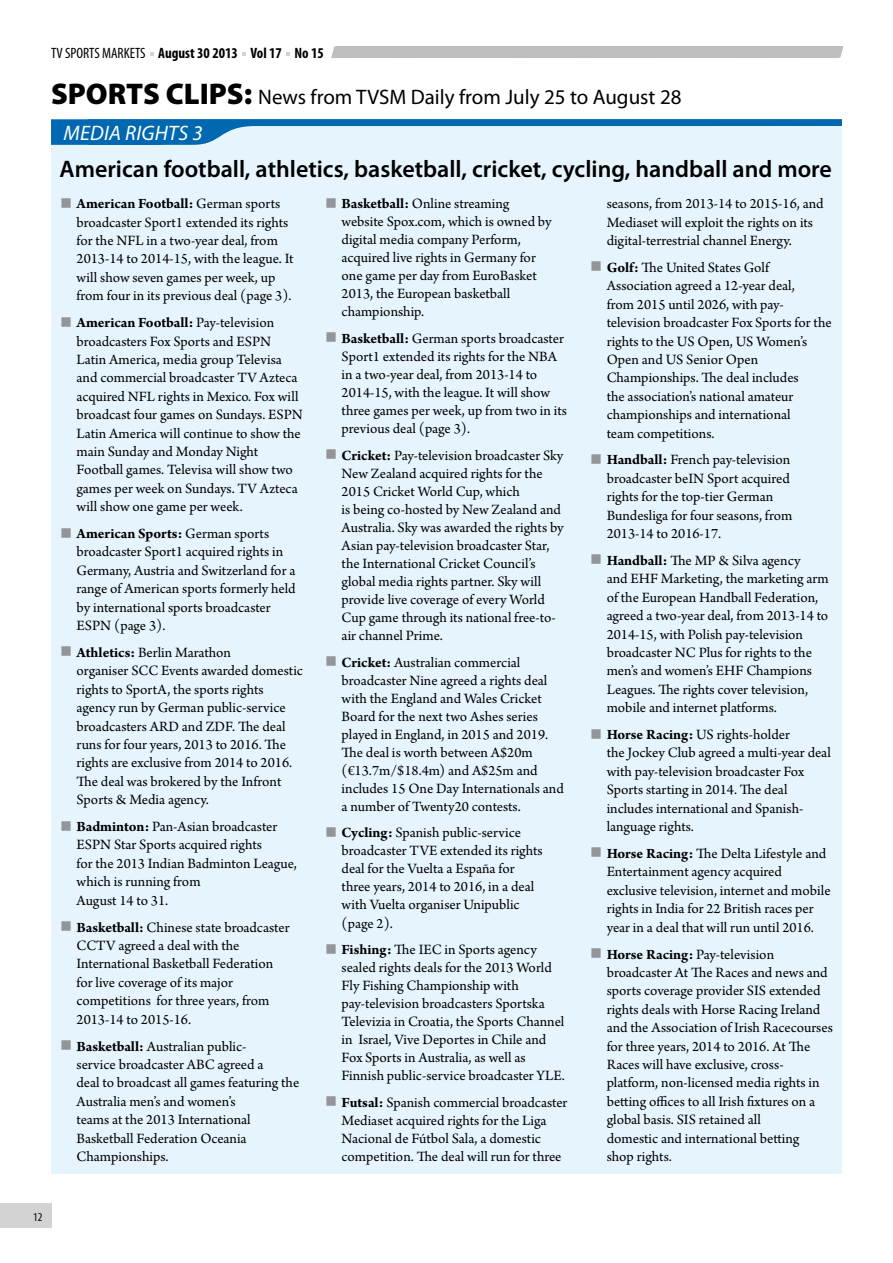
<style>
.page{position:relative;width:893px;height:1263px;background:#fff}
.page>*{position:absolute;margin:0;border:0;box-sizing:border-box;transform-origin:0 0}
.t1{font:600 24px "Myriad Pro";color:#000}
.t2{font:21px/36.5px "Myriad Pro";color:#000}
.t3{font:15px/18.5px "Arno Pro";color:#000}
.t4{font:700 condensed 15px "Myriad Pro";color:#000}
.t5{font:condensed 12px "Myriad Pro";color:#000}
.s1{font-weight:400}
.s2{font-weight:900;font-size:30px}
.s3{font-style:italic;color:#fff}
.s4{font-weight:700;font-size:42px;color:#939598}
.s5{font-weight:700}
</style>
<div class="page">
<div style="left:0;top:1204px;width:51px;height:24px;background:#d1d3d4"></div>
<div style="left:331px;top:46px;width:512px;height:12px;background:#bcbec0"></div>
<div style="left:51px;top:119px;width:791px;height:1055px;background:#e6f5fd"></div>
<svg style="left:51px;top:119px;width:791px;height:26px"></svg>
<p class="t4" style="left:51px;top:44px;width:274px"><span class="s1">TV SPORTS MARKETS</span> August 30 2013 Vol 17 No 15</p>
<h2 class="t2" style="left:64px;top:78px;width:619px;text-indent:-13px"><span class="s2">SPORTS CLIPS:</span> News from TVSM Daily from July 25 to August 28<br><span class="s3">MEDIA RIGHTS 3</span></h2>
<h1 class="t1" style="left:60px;top:154px;width:774px">American football, athletics, basketball, cricket, cycling, handball and more</h1>
<p class="t3" style="left:77px;top:195px;width:218px;text-indent:-17px"><span class="s4">■</span> <span class="s5">American Football:</span> German sports broadcaster Sport1 extended its rights for the NFL in a two-year deal, from 2013-14 to 2014-15, with the league. It will show seven games per week, up from four in its previous deal (page 3).</p>
<p class="t3" style="left:77px;top:314px;width:228px;text-indent:-17px"><span class="s4">■</span> <span class="s5">American Football:</span> Pay-television broadcasters Fox Sports and ESPN Latin America, media group Televisa and commercial broadcaster TV Azteca acquired NFL rights in Mexico. Fox will broadcast four games on Sundays. ESPN Latin America will continue to show the main Sunday and Monday Night Football games. Televisa will show two games per week on Sundays. TV Azteca will show one game per week.</p>
<p class="t3" style="left:77px;top:525px;width:221px;text-indent:-17px"><span class="s4">■</span> <span class="s5">American Sports:</span> German sports broadcaster Sport1 acquired rights in Germany, Austria and Switzerland for a range of American sports formerly held by international sports broadcaster ESPN (page 3).</p>
<p class="t3" style="left:77px;top:644px;width:228px;text-indent:-17px"><span class="s4">■</span> <span class="s5">Athletics:</span> Berlin Marathon<br>organiser SCC Events awarded domestic rights to SportA, the sports rights agency run by German public-service broadcasters ARD and ZDF. The deal runs for four years, 2013 to 2016. The rights are exclusive from 2014 to 2016.<br>The deal was brokered by the Infront Sports &amp; Media agency.</p>
<p class="t3" style="left:77px;top:818px;width:222px;text-indent:-17px"><span class="s4">■</span> <span class="s5">Badminton:</span> Pan-Asian broadcaster<br>ESPN Star Sports acquired rights<br>for the 2013 Indian Badminton League, which is running from<br>August 14 to 31.</p>
<p class="t3" style="left:77px;top:919px;width:214px;text-indent:-17px"><span class="s4">■</span> <span class="s5">Basketball:</span> Chinese state broadcaster<br>CCTV agreed a deal with the<br>International Basketball Federation for live coverage of its major competitions for three years, from<br>2013-14 to 2015-16.</p>
<p class="t3" style="left:77px;top:1037px;width:224px;text-indent:-17px"><span class="s4">■</span> <span class="s5">Basketball:</span> Australian public-<br>service broadcaster ABC agreed a<br>deal to broadcast all games featuring the<br>Australia men’s and women’s<br>teams at the 2013 International<br>Basketball Federation Oceania<br>Championships.</p>
<p class="t3" style="left:342px;top:195px;width:212px;line-height:18px;text-indent:-17px"><span class="s4">■</span> <span class="s5">Basketball:</span> Online streaming website Spox.com, which is owned by digital media company Perform, acquired live rights in Germany for one game per day from EuroBasket<br>2013, the European basketball championship.</p>
<p class="t3" style="left:342px;top:330px;width:227px;line-height:18px;text-indent:-17px"><span class="s4">■</span> <span class="s5">Basketball:</span> German sports broadcaster Sport1 extended its rights for the NBA in a two-year deal, from 2013-14 to 2014-15, with the league. It will show three games per week, up from two in its previous deal (page 3).</p>
<p class="t3" style="left:342px;top:447px;width:224px;line-height:18px;text-indent:-17px"><span class="s4">■</span> <span class="s5">Cricket:</span> Pay-television broadcaster Sky New Zealand acquired rights for the 2015 Cricket World Cup, which<br>is being co-hosted by New Zealand and Australia. Sky was awarded the rights by Asian pay-television broadcaster Star, the International Cricket Council’s global media rights partner. Sky will provide live coverage of every World Cup game through its national free-to&shy;air channel Prime.</p>
<p class="t3" style="left:342px;top:654px;width:224px;line-height:18px;text-indent:-17px"><span class="s4">■</span> <span class="s5">Cricket:</span> Australian commercial broadcaster Nine agreed a rights deal with the England and Wales Cricket Board for the next two Ashes series played in England, in 2015 and 2019.<br>The deal is worth between A$20m (€13.7m/$18.4m) and A$25m and includes 15 One Day Internationals and a number of Twenty20 contests.</p>
<p class="t3" style="left:342px;top:825px;width:203px;line-height:18px;text-indent:-17px"><span class="s4">■</span> <span class="s5">Cycling:</span> Spanish public-service broadcaster TVE extended its rights deal for the Vuelta a España for three years, 2014 to 2016, in a deal with Vuelta organiser Unipublic (page 2).</p>
<p class="t3" style="left:342px;top:941px;width:225px;line-height:18px;text-indent:-17px"><span class="s4">■</span> <span class="s5">Fishing:</span> The IEC in Sports agency sealed rights deals for the 2013 World Fly Fishing Championship with pay-television broadcasters Sportska Televizia in Croatia, the Sports Channel in Israel, Vive Deportes in Chile and Fox Sports in Australia, as well as Finnish public-service broadcaster YLE.</p>
<p class="t3" style="left:342px;top:1094px;width:227px;line-height:18px;text-indent:-17px"><span class="s4">■</span> <span class="s5">Futsal:</span> Spanish commercial broadcaster Mediaset acquired rights for the Liga Nacional de Fútbol Sala, a domestic competition. The deal will run for three</p>
<p class="t3" style="left:607px;top:195px;width:219px">seasons, from 2013-14 to 2015-16, and<br>Mediaset will exploit the rights on its digital-terrestrial channel Energy.</p>
<p class="t3" style="left:607px;top:259px;width:227px;text-indent:-17px"><span class="s4">■</span> <span class="s5">Golf:</span> The United States Golf<br>Association agreed a 12-year deal,<br>from 2015 until 2026, with pay&shy;television broadcaster Fox Sports for the rights to the US Open, US Women’s<br>Open and US Senior Open<br>Championships. The deal includes<br>the association’s national amateur championships and international<br>team competitions.</p>
<p class="t3" style="left:607px;top:451px;width:187px;text-indent:-17px"><span class="s4">■</span> <span class="s5">Handball:</span> French pay-television broadcaster beIN Sport acquired rights for the top-tier German<br>Bundesliga for four seasons, from<br>2013-14 to 2016-17.</p>
<p class="t3" style="left:607px;top:552px;width:224px;text-indent:-17px"><span class="s4">■</span> <span class="s5">Handball:</span> The MP &amp; Silva agency<br>and EHF Marketing, the marketing arm of the European Handball Federation, agreed a two‐year deal, from 2013-14 to 2014-15, with Polish pay-television broadcaster NC Plus for rights to the men’s and women’s EHF Champions Leagues. The rights cover television, mobile and internet platforms.</p>
<p class="t3" style="left:607px;top:726px;width:226px;text-indent:-17px"><span class="s4">■</span> <span class="s5">Horse Racing:</span> US rights-holder<br>the Jockey Club agreed a multi-year deal with pay-television broadcaster Fox Sports starting in 2014. The deal includes international and Spanish&shy;language rights.</p>
<p class="t3" style="left:607px;top:845px;width:225px;text-indent:-17px"><span class="s4">■</span> <span class="s5">Horse Racing:</span> The Delta Lifestyle and Entertainment agency acquired exclusive television, internet and mobile rights in India for 22 British races per year in a deal that will run until 2016.</p>
<p class="t3" style="left:607px;top:945px;width:228px;text-indent:-17px"><span class="s4">■</span> <span class="s5">Horse Racing:</span> Pay-television broadcaster At The Races and news and sports coverage provider SIS extended rights deals with Horse Racing Ireland and the Association of Irish Racecourses for three years, 2014 to 2016. At The Races will have exclusive, cross&shy;platform, non-licensed media rights in betting offices to all Irish fixtures on a global basis. SIS retained all<br>domestic and international betting<br>shop rights.</p>
<p class="t5" style="left:33px;top:1209px;width:11px">12</p>
</div>
